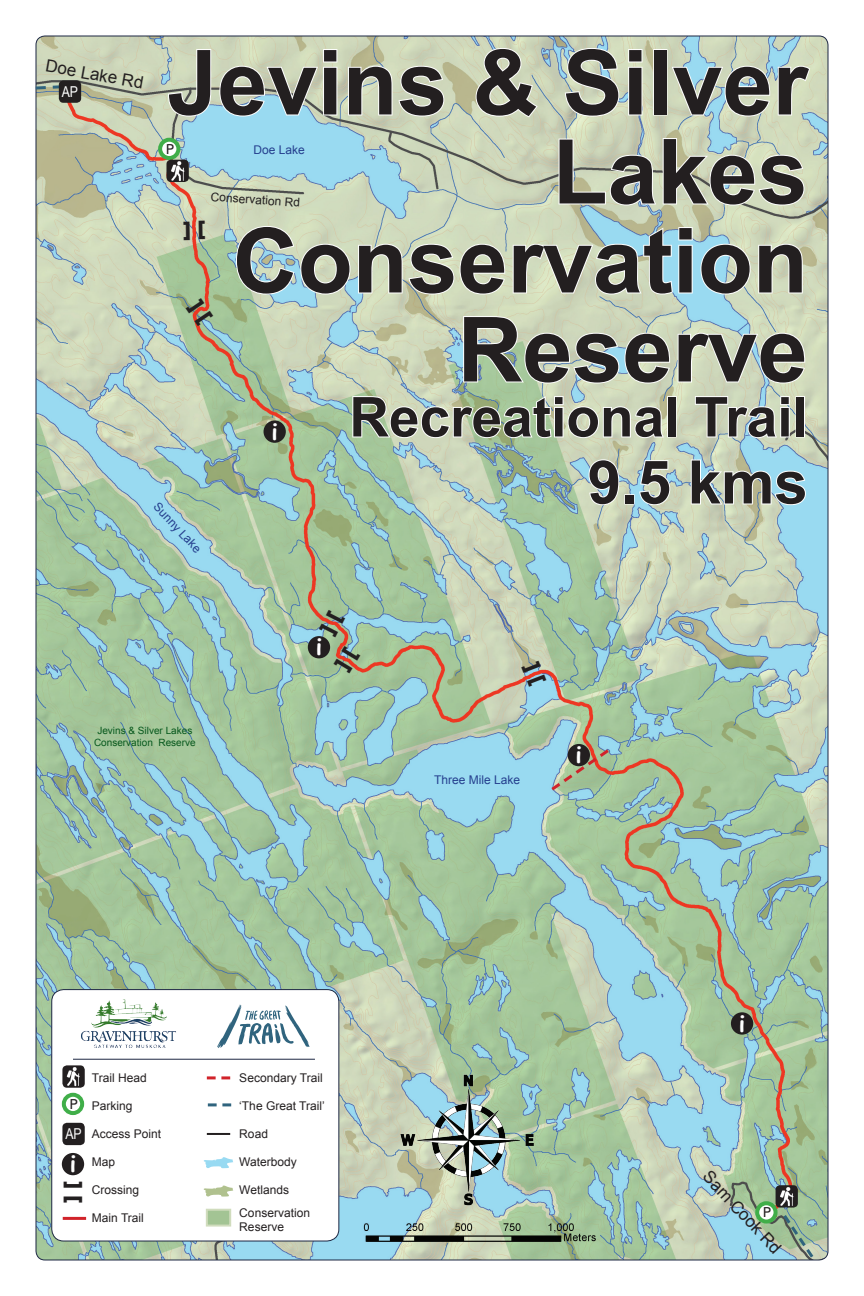
<style>
.page{position:relative;width:864px;height:1296px;background:#fff}
.page>*{position:absolute;margin:0;border:0;box-sizing:border-box;transform-origin:0 0}
.t1{font:700 90px/89px "Arial";color:#231f20;text-align:right}
.t2{font:700 60px "Arial";color:#231f20}
.t3{font:700 55px "Arial";color:#231f20}
.t4{font:700 23px "Comic Sans MS";color:#fff}
.t5{font:900 20px "Arial";color:#231f20}
.t6{font:17px "Arial";color:#231f20}
.t7{font:15px "Arial Narrow";color:#fff}
.t8{font:500 14px "Avenir LT Std";color:#231f20}
.t9{font:12px/23px "Arial";color:#231f20}
.t10{font:12px "Arial";color:#253f8e}
.t11{font:10px/12px "Arial";color:#07581d;text-align:center}
</style>
<div class="page">
<img style="left:36px;top:36px;width:792px;height:1224px">
<svg style="left:167px;top:48px;width:45px;height:70px;background:#c9d3c0"></svg>
<svg style="left:218px;top:48px;width:120px;height:70px;background:#c6d5c7"></svg>
<svg style="left:347px;top:65px;width:98px;height:53px;background:#d6dcc6"></svg>
<svg style="left:475px;top:47px;width:64px;height:72px;background:#d4dbc1"></svg>
<svg style="left:564px;top:47px;width:56px;height:71px;background:#cbd8c9"></svg>
<svg style="left:627px;top:48px;width:17px;height:68px"></svg>
<div style="left:653px;top:49px;width:15px;height:66px;border:2px solid #fff"></div>
<svg style="left:670px;top:65px;width:101px;height:53px;background:#c7d9cf"></svg>
<svg style="left:777px;top:65px;width:34px;height:51px;background:#d9e1c9"></svg>
<svg style="left:558px;top:137px;width:247px;height:70px;background:#ccd4be"></svg>
<svg style="left:235px;top:225px;width:116px;height:71px;background:#c4d6c8"></svg>
<svg style="left:357px;top:243px;width:149px;height:53px;background:#d6dfc8"></svg>
<svg style="left:512px;top:226px;width:292px;height:70px;background:#c8dbcd"></svg>
<svg style="left:462px;top:315px;width:209px;height:70px;background:#c8d6c3"></svg>
<svg style="left:677px;top:332px;width:129px;height:53px;background:#d6dfc9"></svg>
<svg style="left:351px;top:394px;width:315px;height:46px"></svg>
<div style="left:667px;top:396px;width:10px;height:41px;border:2px solid #fff"></div>
<svg style="left:694px;top:395px;width:97px;height:44px"></svg>
<div style="left:796px;top:396px;width:9px;height:41px;border:2px solid #fff"></div>
<svg style="left:588px;top:458px;width:32px;height:48px"></svg>
<div style="left:624px;top:494px;width:11px;height:10px;border:2px solid #fff"></div>
<svg style="left:638px;top:459px;width:33px;height:47px"></svg>
<svg style="left:690px;top:459px;width:117px;height:47px"></svg>
<svg style="left:757px;top:1203px;width:19px;height:19px"></svg>
<div style="left:755px;top:1201px;width:23px;height:23px;border:4px solid #40ae49;border-radius:50%"></div>
<div style="left:160px;top:140px;width:18px;height:18px;background:#fff;border-radius:50%"></div>
<div style="left:158px;top:138px;width:22px;height:22px;border:4px solid #40ae49;border-radius:50%"></div>
<img style="left:398px;top:1068px;width:144px;height:144px">
<img style="left:166px;top:160px;width:23px;height:22px">
<img style="left:776px;top:1185px;width:22px;height:23px">
<div style="left:52px;top:990px;width:287px;height:251px;background:#fff;border-radius:12px"></div>
<div style="left:51px;top:989px;width:288px;height:253px;border:1px solid #1d2743;border-radius:12px"></div>
<div style="left:62px;top:1093px;width:22px;height:22px;border:4px solid #40ae49;border-radius:50%"></div>
<img style="left:92px;top:999px;width:50px;height:29px">
<svg style="left:217px;top:1004px;width:93px;height:44px"></svg>
<hr style="left:73px;top:1059px;width:242px;height:1px;background:#1d2743">
<hr style="left:207px;top:1133px;width:23px;height:2px;background:#231f20">
<svg style="left:207px;top:1076px;width:23px;height:3px"></svg>
<hr style="left:63px;top:1217px;width:23px;height:3px;background:#d1232a">
<svg style="left:203px;top:1185px;width:30px;height:12px"></svg>
<svg style="left:203px;top:1157px;width:30px;height:11px"></svg>
<div style="left:62px;top:1153px;width:22px;height:22px;background:#231f20;border-radius:50%"></div>
<div style="left:206px;top:1209px;width:25px;height:18px;background:#a3c494;border:2px solid #d0dcbd"></div>
<img style="left:62px;top:1065px;width:23px;height:23px">
<div style="left:62px;top:1123px;width:23px;height:22px;background:#231f20;border-radius:4px"></div>
<svg style="left:548px;top:747px;width:64px;height:46px;background:#a4b7a4"></svg>
<div style="left:731px;top:1012px;width:22px;height:23px;background:#231f20;border-radius:50%"></div>
<div style="left:568px;top:744px;width:22px;height:22px;background:#231f20;border-radius:50%"></div>
<div style="left:308px;top:636px;width:22px;height:22px;background:#231f20;border-radius:50%"></div>
<svg style="left:208px;top:1103px;width:23px;height:3px"></svg>
<svg style="left:780px;top:1212px;width:36px;height:49px;background:#96b29c"></svg>
<svg style="left:35px;top:84px;width:24px;height:7px"></svg>
<div style="left:59px;top:80px;width:22px;height:23px;background:#231f20;border-radius:4px"></div>
<div style="left:264px;top:420px;width:22px;height:23px;background:#231f20;border-radius:50%"></div>
<svg style="left:522px;top:660px;width:24px;height:27px"></svg>
<svg style="left:334px;top:646px;width:26px;height:27px"></svg>
<svg style="left:319px;top:610px;width:26px;height:27px"></svg>
<svg style="left:186px;top:298px;width:27px;height:28px"></svg>
<svg style="left:184px;top:221px;width:21px;height:19px"></svg>
<h3 class="t6" style="left:48px;top:55px;width:101px;rotate:10deg">Doe Lake Rd</h3>
<p class="t7" style="left:62px;top:81px;width:18px">AP</p>
<h1 class="t1" style="left:167px;top:41px;width:642px">Jevins &amp; Silver<br>Lakes<br>Conservation<br>Reserve</h1>
<h3 class="t3" style="left:349px;top:380px;width:460px">Recreational Trail</h3>
<h2 class="t2" style="left:588px;top:442px;width:222px">9.5 kms</h2>
<p class="t8" style="left:166px;top:141px;width:10px">P</p>
<p class="t10" style="left:253px;top:142px;width:53px">Doe Lake</p>
<p class="t9" style="left:212px;top:185px;width:91px;rotate:4deg">Conservation Rd</p>
<h3 class="t4" style="left:271px;top:415px;width:8px">i</h3>
<p class="t10" style="left:162px;top:499px;width:65px;rotate:47deg">Sunny Lake</p>
<h3 class="t4" style="left:316px;top:630px;width:8px">i</h3>
<p class="t11" style="left:94px;top:724px;width:103px">Jevins &amp; Silver Lakes<br>Conservation Reserve</p>
<p class="t10" style="left:434px;top:772px;width:88px">Three Mile Lake</p>
<h3 class="t4" style="left:576px;top:738px;width:8px">i</h3>
<p class="t8" style="left:70px;top:1096px;width:10px">P</p>
<p class="t7" style="left:65px;top:1123px;width:18px">AP</p>
<h3 class="t4" style="left:70px;top:1147px;width:8px">i</h3>
<h3 class="t5" style="left:56px;top:1203px;width:24px;rotate:-90deg">] [</h3>
<p class="t9" style="left:92px;top:1066px;width:56px">Trail Head</p>
<p class="t9" style="left:92px;top:1094px;width:42px">Parking</p>
<p class="t9" style="left:92px;top:1122px;width:71px">Access Point</p>
<p class="t9" style="left:92px;top:1150px;width:25px">Map</p>
<p class="t9" style="left:92px;top:1178px;width:49px">Crossing</p>
<p class="t9" style="left:92px;top:1206px;width:54px">Main Trail</p>
<p class="t9" style="left:239px;top:1066px;width:85px">Secondary Trail</p>
<p class="t9" style="left:239px;top:1094px;width:87px">‘The Great Trail’</p>
<p class="t9" style="left:239px;top:1122px;width:30px">Road</p>
<p class="t9" style="left:239px;top:1150px;width:59px">Waterbody</p>
<p class="t9" style="left:239px;top:1178px;width:72px">Wetlands<br>Conservation</p>
<p class="t9" style="left:239px;top:1215px;width:46px">Reserve</p>
<h3 class="t4" style="left:739px;top:1006px;width:8px">i</h3>
<h3 class="t6" style="left:714px;top:1166px;width:107px;rotate:47deg">Sam Cook Rd</h3>
<p class="t8" style="left:763px;top:1204px;width:10px">P</p>
</div>
